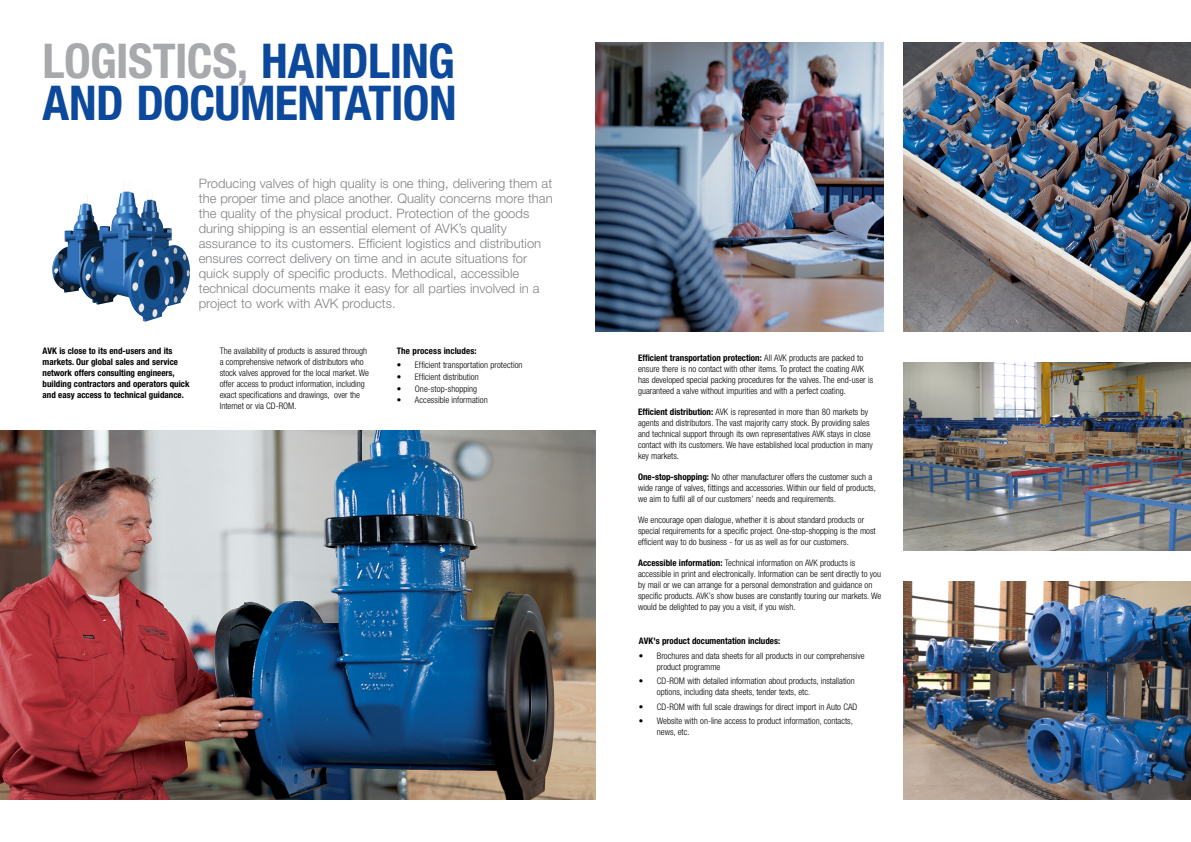
<style>
.page{position:relative;width:1191px;height:842px;background:#fff}
.page>*{position:absolute;margin:0;border:0;box-sizing:border-box;transform-origin:0 0}
.t1{font:700 condensed 48px/42px "Helvetica Neue LT Pro";letter-spacing:-.015em;color:#0c499c}
.t2{font:300 13px/15px "Helvetica Neue LT Pro";color:#808285}
.t3{font:300 condensed 9px/11px "Helvetica Neue LT Pro";color:#000}
.t4{font:700 condensed 9px/11px "Helvetica Neue LT Pro";color:#000}
.s1{color:#a7a9ac}
.s2{font-weight:700}
</style>
<div class="page">
<img style="left:0;top:431px;width:595px;height:368px">
<img style="left:52px;top:191px;width:138px;height:131px">
<img style="left:903px;top:43px;width:288px;height:289px">
<img style="left:903px;top:362px;width:288px;height:189px">
<img style="left:595px;top:43px;width:288px;height:289px">
<img style="left:903px;top:581px;width:288px;height:218px">
<h1 class="t1" style="left:43px;top:39px;width:414px"><span class="s1">LOgistics,</span> handling and</h1>
<h1 class="t1" style="left:136px;top:81px;width:27px">documentat</h1>
<h1 class="t1" style="left:391px;top:81px;width:38px">ion</h1>
<p class="t2" style="left:199px;top:175px;width:355px">Producing valves of high quality is one thing, delivering them at the proper time and place another. Quality concerns more than the quality of the physical product. Protection of the goods during shipping is an essential element of AVK’s quality assurance to its customers. Efficient logistics and distribution ensures correct delivery on time and in acute situations for quick supply of specific products. Methodical, accessible technical documents make it easy for all parties involved in a project to work with AVK products.</p>
<p class="t4" style="left:43px;top:345px;width:149px">AVK is close to its end-users and its markets. Our global sales and service network offers consulting engineers, building contractors and operators quick and easy access to technical guidance.</p>
<p class="t3" style="left:220px;top:345px;width:151px">The availability of products is assured through a comprehensive network of distributors who stock valves approved for the local market. We offer access to product information, including exact specifications and drawings, over the Internet or via CD-ROM.</p>
<p class="t4" style="left:397px;top:345px;width:81px">The process includes:</p>
<p class="t3" style="left:397px;top:359px;width:127px">• Efficient transportation protection</p>
<p class="t3" style="left:397px;top:371px;width:83px">• Efficient distribution</p>
<p class="t3" style="left:397px;top:383px;width:82px">• One-stop-shopping</p>
<p class="t3" style="left:397px;top:395px;width:92px">• Accessible information</p>
<p class="t3" style="left:638px;top:352px;width:237px"><span class="s2">Efficient transportation protection:</span> All AVK products are packed to ensure there is no contact with other items. To protect the coating AVK has developed special packing procedures for the valves. The end-user is guaranteed a valve without impurities and with a perfect coating.</p>
<p class="t3" style="left:638px;top:406px;width:236px"><span class="s2">Efficient distribution:</span> AVK is represented in more than 80 markets by agents and distributors. The vast majority carry stock. By providing sales and technical support through its own representatives AVK stays in close contact with its customers. We have established local production in many key markets.</p>
<p class="t3" style="left:638px;top:471px;width:239px"><span class="s2">One-stop-shopping:</span> No other manufacturer offers the customer such a wide range of valves, fittings and accessories. Within our field of products, we aim to fulfil all of our customers’ needs and requirements.</p>
<p class="t3" style="left:638px;top:514px;width:239px">We encourage open dialogue, whether it is about standard products or special requirements for a specific project. One-stop-shopping is the most efficient way to do business - for us as well as for our customers.</p>
<p class="t3" style="left:638px;top:557px;width:245px"><span class="s2">Accessible information:</span> Technical information on AVK products is accessible in print and electronically. Information can be sent directly to you by mail or we can arrange for a personal demonstration and guidance on specific products. AVK’s show buses are constantly touring our markets. We would be delighted to pay you a visit, if you wish.</p>
<p class="t4" style="left:639px;top:635px;width:143px">AVK's product documentation includes:</p>
<p class="t3" style="left:657px;top:650px;width:209px;text-indent:-18px">• Brochures and data sheets for all products in our comprehensive product programme</p>
<p class="t3" style="left:657px;top:676px;width:199px;text-indent:-18px">• CD-ROM with detailed information about products, installation options, including data sheets, tender texts, etc.</p>
<p class="t3" style="left:639px;top:701px;width:220px">• CD-ROM with full scale drawings for direct import in Auto CAD</p>
<p class="t3" style="left:657px;top:716px;width:197px;text-indent:-18px">• Website with on-line access to product information, contacts, news, etc.</p>
</div>
